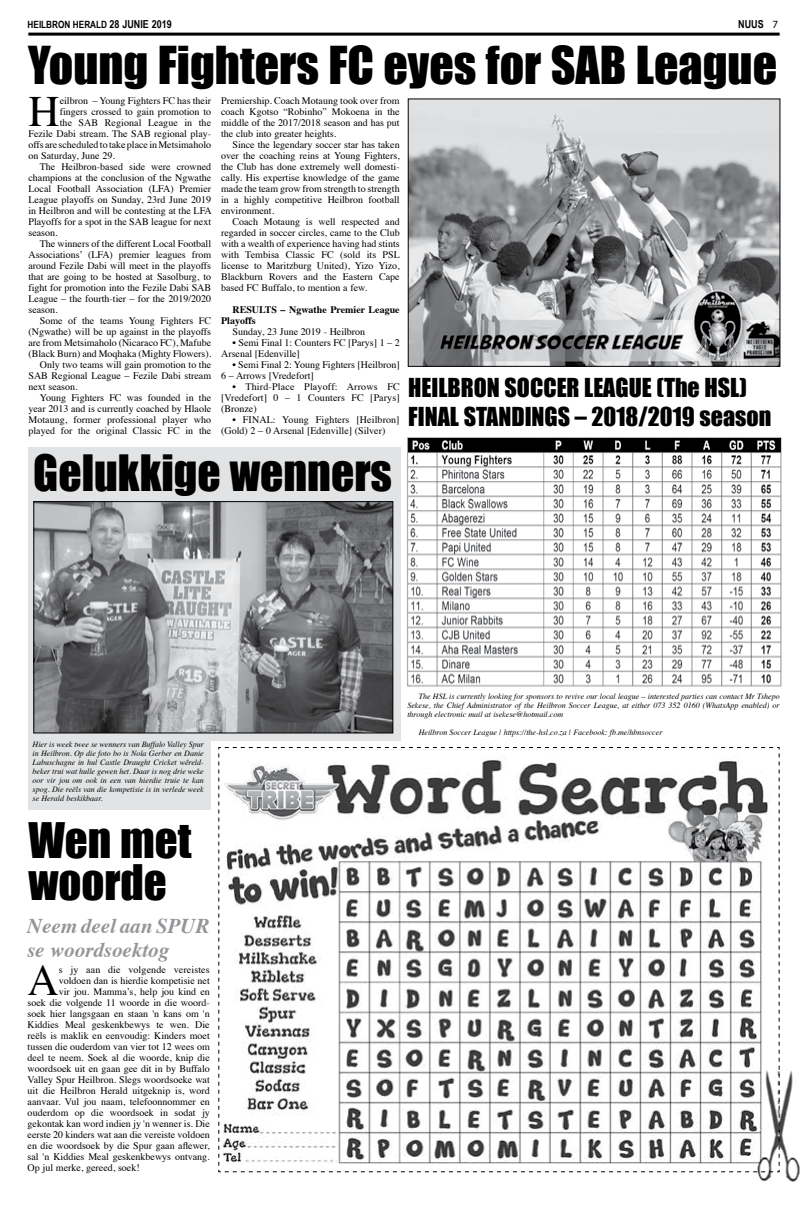
<style>
.page{position:relative;width:808px;height:1205px;background:#fff}
.page>*{position:absolute;margin:0;border:0;box-sizing:border-box;transform-origin:0 0}
.t1{font:48px "Impact";color:#000}
.t2{font:46px "Impact";color:#000}
.t3{font:45px/42px "Impact";color:#000}
.t4{font:43.3px "Times";color:#000}
.t5{font:24px/28.8px "Impact";color:#000}
.t6{font:italic 700 21px/24px "Times";color:#939598}
.t7{font:700 11px "Arial Narrow";color:#000}
.t8{font:10px/11px "Times";color:#000;text-align:justify}
.t9{font:700 10px/11px "Times";color:#000}
.t10{font:700 10px "Arial Narrow";color:#000}
.t11{font:italic 8px/9px "Times";color:#000;text-align:justify}
.s1{font-size:11px}
.s2{font-family:"Myriad Pro";font-weight:400}
</style>
<div class="page">
<img style="left:757px;top:1070px;width:43px;height:112px">
<hr style="left:28px;top:33px;width:752px;height:3px;background:#000">
<svg style="left:218px;top:747px;width:562px;height:426px"></svg>
<img style="left:407px;top:437px;width:374px;height:250px">
<img style="left:410px;top:101px;width:368px;height:264px">
<div style="left:408px;top:99px;width:372px;height:268px;border:1px solid #000"></div>
<div style="left:28px;top:447px;width:372px;height:294px;background:#e2e3e4"></div>
<img style="left:35px;top:503px;width:356px;height:228px">
<div style="left:33px;top:501px;width:360px;height:232px;border:1px solid #000"></div>
<div style="left:28px;top:738px;width:183px;height:71px;background:#e2e3e4"></div>
<p class="t10" style="left:28px;top:17px;width:146px">HEILBRON HERALD <span class="s1">28 JUNIE 2019</span></p>
<p class="t7" style="left:738px;top:16px;width:42px">NUUS <span class="s2">7</span></p>
<h1 class="t1" style="left:28px;top:28px;width:750px">Young Fighters FC eyes for SAB League</h1>
<p class="t8" style="left:221px;top:94px;width:180px">Premiership. Coach Motaung took over from coach Kgotso “Robinho” Mokoena in the middle of the 2017/2018 season and has put the club into greater heights.</p>
<p class="t8" style="left:221px;top:138px;width:180px;text-indent:11px">Since the legendary soccer star has taken over the coaching reins at Young Fighters, the Club has done extremely well domesti&shy;cally. His expertise knowledge of the game made the team grow from strength to strength in a highly competitive Heilbron football environment.</p>
<p class="t8" style="left:221px;top:215px;width:180px;text-indent:11px">Coach Motaung is well respected and regarded in soccer circles, came to the Club with a wealth of experience having had stints with Tembisa Classic FC (sold its PSL license to Maritzburg United), Yizo Yizo, Blackburn Rovers and the Eastern Cape based FC Buffalo, to mention a few.</p>
<p class="t9" style="left:221px;top:303px;width:180px;text-indent:11px">RESULTS – Ngwathe Premier League<br>Playoffs</p>
<p class="t8" style="left:232px;top:325px;width:134px">Sunday, 23 June 2019 - Heilbron</p>
<p class="t8" style="left:221px;top:336px;width:180px;text-indent:11px">• Semi Final 1: Counters FC [Parys] 1 – 2<br>Arsenal [Edenville]</p>
<p class="t8" style="left:221px;top:358px;width:180px;text-indent:11px">• Semi Final 2: Young Fighters [Heilbron]<br>6 – Arrows [Vredefort]</p>
<p class="t8" style="left:221px;top:380px;width:180px;text-indent:11px">• Third-Place Playoff: Arrows FC [Vredefort] 0 – 1 Counters FC [Parys] (Bronze)</p>
<p class="t8" style="left:221px;top:413px;width:180px;text-indent:11px">• FINAL: Young Fighters [Heilbron] (Gold) 2 – 0 Arsenal [Edenville] (Silver)</p>
<h3 class="t4" style="left:28px;top:71px;width:33px">H</h3>
<p class="t8" style="left:60px;top:94px;width:153px">eilbron – Young Fighters FC has their</p>
<p class="t8" style="left:60px;top:105px;width:153px">fingers crossed to gain promotion to</p>
<p class="t8" style="left:60px;top:116px;width:153px">the SAB Regional League in the</p>
<p class="t8" style="left:28px;top:127px;width:184px">Fezile Dabi stream. The SAB regional play-</p>
<p class="t8" style="left:28px;top:138px;width:184px">offs are scheduled to take place in Metsimaholo</p>
<p class="t8" style="left:28px;top:149px;width:88px">on Saturday, June 29.</p>
<p class="t8" style="left:40px;top:160px;width:173px">The Heilbron-based side were crowned</p>
<p class="t8" style="left:28px;top:171px;width:184px">champions at the conclusion of the Ngwathe</p>
<p class="t8" style="left:28px;top:182px;width:184px">Local Football Association (LFA) Premier</p>
<p class="t8" style="left:28px;top:193px;width:184px">League playoffs on Sunday, 23rd June 2019</p>
<p class="t8" style="left:28px;top:204px;width:185px">in Heilbron and will be contesting at the LFA</p>
<p class="t8" style="left:28px;top:215px;width:184px">Playoffs for a spot in the SAB league for next</p>
<p class="t8" style="left:28px;top:226px;width:31px">season.</p>
<p class="t8" style="left:40px;top:237px;width:173px">The winners of the different Local Football</p>
<p class="t8" style="left:28px;top:248px;width:184px">Associations’ (LFA) premier leagues from</p>
<p class="t8" style="left:28px;top:259px;width:184px">around Fezile Dabi will meet in the playoffs</p>
<p class="t8" style="left:28px;top:270px;width:184px">that are going to be hosted at Sasolburg, to</p>
<p class="t8" style="left:28px;top:281px;width:184px">fight for promotion into the Fezile Dabi SAB</p>
<p class="t8" style="left:28px;top:292px;width:184px">League – the fourth-tier – for the 2019/2020</p>
<p class="t8" style="left:28px;top:303px;width:31px">season.</p>
<p class="t8" style="left:40px;top:314px;width:173px">Some of the teams Young Fighters FC</p>
<p class="t8" style="left:28px;top:325px;width:184px">(Ngwathe) will be up against in the playoffs</p>
<p class="t8" style="left:28px;top:336px;width:184px">are from Metsimaholo (Nicaraco FC), Mafube</p>
<p class="t8" style="left:28px;top:347px;width:184px">(Black Burn) and Moqhaka (Mighty Flowers).</p>
<p class="t8" style="left:40px;top:358px;width:173px">Only two teams will gain promotion to the</p>
<p class="t8" style="left:28px;top:369px;width:184px">SAB Regional League – Fezile Dabi stream</p>
<p class="t8" style="left:28px;top:380px;width:51px">next season.</p>
<p class="t8" style="left:40px;top:391px;width:173px">Young Fighters FC was founded in the</p>
<p class="t8" style="left:28px;top:402px;width:184px">year 2013 and is currently coached by Hlaole</p>
<p class="t8" style="left:28px;top:413px;width:184px">Motaung, former professional player who</p>
<p class="t8" style="left:28px;top:424px;width:184px">played for the original Classic FC in the</p>
<h3 class="t5" style="left:408px;top:373px;width:365px">HEILBRON SOCCER LEAGUE (The HSL)<br>FINAL STANDINGS – 2018/2019 season</h3>
<h2 class="t2" style="left:33px;top:437px;width:360px">Gelukkige wenners</h2>
<p class="t11" style="left:33px;top:739px;width:173px">Hier is week twee se wenners van Buffalo Valley Spur in Heilbron. Op die foto bo is Nola Gerber en Danie Labuschagne in hul Castle Draught Cricket wêreld&shy;beker trui wat hulle gewen het. Daar is nog drie weke oor vir jou om ook in een van hierdie truie te kan spog. Die reëls van die kompetisie is in verlede week se Herald beskikbaar.</p>
<h3 class="t3" style="left:28px;top:818px;width:165px">Wen met woorde</h3>
<h3 class="t6" style="left:27px;top:912px;width:184px">Neem deel aan SPUR se woordsoektog</h3>
<h3 class="t4" style="left:28px;top:940px;width:33px">A</h3>
<p class="t8" style="left:59px;top:963px;width:152px">s jy aan die volgende vereistes</p>
<p class="t8" style="left:59px;top:974px;width:152px">voldoen dan is hierdie kompetisie net</p>
<p class="t8" style="left:59px;top:985px;width:152px">vir jou. Mamma’s, help jou kind en</p>
<p class="t8" style="left:28px;top:996px;width:184px">soek die volgende 11 woorde in die woord-</p>
<p class="t8" style="left:28px;top:1007px;width:184px">soek hier langsgaan en staan 'n kans om 'n</p>
<p class="t8" style="left:28px;top:1018px;width:184px">Kiddies Meal geskenkbewys te wen. Die</p>
<p class="t8" style="left:28px;top:1029px;width:184px">reëls is maklik en eenvoudig: Kinders moet</p>
<p class="t8" style="left:28px;top:1040px;width:184px">tussen die ouderdom van vier tot 12 wees om</p>
<p class="t8" style="left:28px;top:1051px;width:184px">deel te neem. Soek al die woorde, knip die</p>
<p class="t8" style="left:28px;top:1062px;width:184px">woordsoek uit en gaan gee dit in by Buffalo</p>
<p class="t8" style="left:28px;top:1073px;width:184px">Valley Spur Heilbron. Slegs woordsoeke wat</p>
<p class="t8" style="left:28px;top:1084px;width:184px">uit die Heilbron Herald uitgeknip is, word</p>
<p class="t8" style="left:28px;top:1095px;width:184px">aanvaar. Vul jou naam, telefoonnommer en</p>
<p class="t8" style="left:28px;top:1106px;width:184px">ouderdom op die woordsoek in sodat jy</p>
<p class="t8" style="left:28px;top:1117px;width:184px">gekontak kan word indien jy 'n wenner is. Die</p>
<p class="t8" style="left:28px;top:1128px;width:184px">eerste 20 kinders wat aan die vereiste voldoen</p>
<p class="t8" style="left:28px;top:1139px;width:184px">en die woordsoek by die Spur gaan aflewer,</p>
<p class="t8" style="left:28px;top:1150px;width:184px">sal 'n Kiddies Meal geskenkbewys ontvang.</p>
<p class="t8" style="left:28px;top:1161px;width:114px">Op jul merke, gereed, soek!</p>
<p class="t11" style="left:407px;top:691px;width:374px;text-indent:11px">The HSL is currently looking for sponsors to revive our local league – interested parties can contact Mr Tshepo Sekese, the Chief Administrator of the Heilbron Soccer League, at either 073 352 0160 (WhatsApp enabled) or through electronic mail at isekese@hotmail.com</p>
<p class="t11" style="left:419px;top:727px;width:245px">Heilbron Soccer League | https://the-hsl.co.za | Facebook: fb.me/hbnsoccer</p>
</div>
